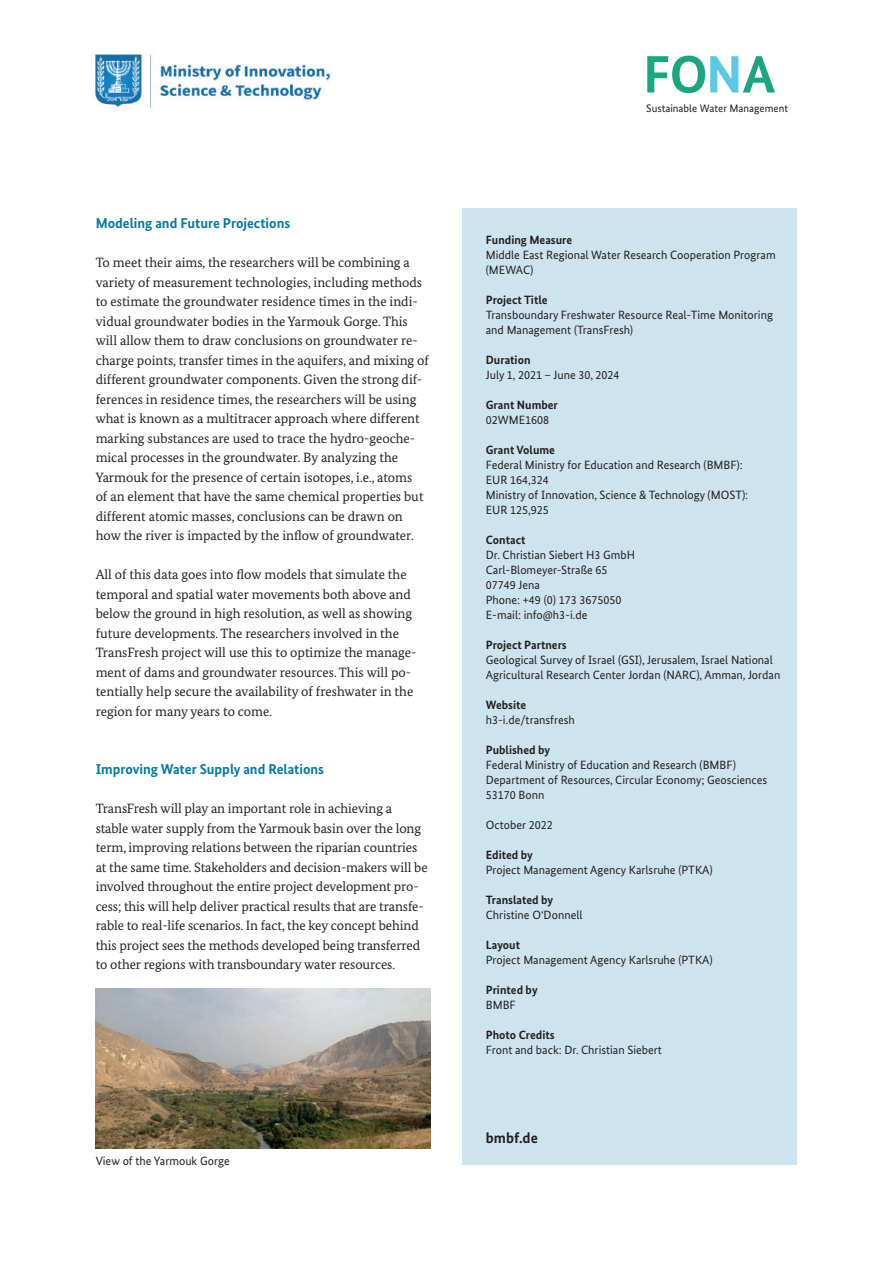
<style>
.page{position:relative;width:893px;height:1263px;background:#fff}
.page>*{position:absolute;margin:0;border:0;box-sizing:border-box;transform-origin:0 0}
.www_bmbf_de{font:700 15px "Bundes Sans";color:#231f20}
.Zwischentitel{font:700 14.25px "Bundes Sans";color:#0079a3}
.Fließtext{font:13.5px/19.5px "Bundes Serif";color:#231f20}
.Kastentext{font:12px/15px "Bundes Sans";color:#231f20}
.Kastentext-2{font:700 12px "Bundes Sans";color:#231f20}
.Abb{font:12px "Bundes Sans";color:#231f20}
.t1{font:10.95px "Bundes Sans";color:#231f20}
</style>
<div class="page">
<div style="left:462px;top:209px;width:335px;height:956px;background:#cde4ef"></div>
<img style="left:96px;top:989px;width:335px;height:159px">
<img style="left:95px;top:54px;width:236px;height:56px">
<svg style="left:647px;top:56px;width:128px;height:37px"></svg>
<h3 class="Zwischentitel" style="left:96px;top:215px;width:196px">Modeling and Future Projections</h3>
<p class="Fließtext" style="left:96px;top:253px;width:335px">To meet their aims, the researchers will be combining a variety of measurement technologies, including methods to estimate the groundwater residence times in the indi&shy;vidual groundwater bodies in the Yarmouk Gorge. This will allow them to draw conclusions on groundwater re&shy;charge points, transfer times in the aquifers, and mixing of different groundwater components. Given the strong dif&shy;ferences in residence times, the researchers will be using what is known as a multitracer approach where different marking substances are used to trace the hydro-geoche&shy;mical processes in the groundwater. By analyzing the Yarmouk for the presence of certain isotopes, i.e., atoms<br>of an element that have the same chemical properties but different atomic masses, conclusions can be drawn on how the river is impacted by the inflow of groundwater.</p>
<p class="Fließtext" style="left:96px;top:565px;width:322px">All of this data goes into flow models that simulate the temporal and spatial water movements both above and below the ground in high resolution, as well as showing future developments. The researchers involved in the TransFresh project will use this to optimize the manage&shy;ment of dams and groundwater resources. This will po&shy;tentially help secure the availability of freshwater in the region for many years to come.</p>
<h3 class="Zwischentitel" style="left:96px;top:761px;width:230px">Improving Water Supply and Relations</h3>
<p class="Fließtext" style="left:96px;top:799px;width:298px">TransFresh will play an important role in achieving a</p>
<p class="Fließtext" style="left:96px;top:818px;width:333px">stable water supply from the Yarmouk basin over the long term, improving relations between the riparian countries at the same time. Stakeholders and decision-makers will be involved throughout the entire project development pro&shy;cess; this will help deliver practical results that are transfe&shy;rable to real-life scenarios. In fact, the key concept behind this project sees the methods developed being transferred to other regions with transboundary water resources.</p>
<p class="Abb" style="left:96px;top:1154px;width:136px">View of the Yarmouk Gorge</p>
<p class="t1" style="left:646px;top:102px;width:143px">Sustainable Water Management</p>
<p class="Kastentext-2" style="left:486px;top:233px;width:88px">Funding Measure</p>
<p class="Kastentext" style="left:486px;top:248px;width:291px">Middle East Regional Water Research Cooperation Program (MEWAC)</p>
<p class="Kastentext-2" style="left:486px;top:293px;width:63px">Project Title</p>
<p class="Kastentext" style="left:486px;top:308px;width:289px">Transboundary Freshwater Resource Real-Time Monitoring and Management (TransFresh)</p>
<p class="Kastentext-2" style="left:486px;top:353px;width:46px">Duration</p>
<p class="Kastentext" style="left:486px;top:368px;width:135px">July 1, 2021 – June 30, 2024</p>
<p class="Kastentext-2" style="left:486px;top:398px;width:74px">Grant Number</p>
<p class="Kastentext" style="left:486px;top:413px;width:65px">02WME1608</p>
<p class="Kastentext-2" style="left:486px;top:443px;width:71px">Grant Volume</p>
<p class="Kastentext" style="left:486px;top:458px;width:258px">Federal Ministry for Education and Research (BMBF):</p>
<p class="Kastentext" style="left:486px;top:473px;width:65px">EUR 164,324</p>
<p class="Kastentext" style="left:486px;top:488px;width:264px">Ministry of Innovation, Science &amp; Technology (MOST):</p>
<p class="Kastentext" style="left:486px;top:503px;width:65px">EUR 125,925</p>
<p class="Kastentext-2" style="left:486px;top:533px;width:41px">Contact</p>
<p class="Kastentext" style="left:486px;top:548px;width:151px">Dr. Christian Siebert H3 GmbH</p>
<p class="Kastentext" style="left:486px;top:563px;width:123px">Carl-Blomeyer-Straße 65</p>
<p class="Kastentext" style="left:486px;top:578px;width:56px">07749 Jena</p>
<p class="Kastentext" style="left:486px;top:593px;width:137px">Phone: +49 (0) 173 3675050</p>
<p class="Kastentext" style="left:486px;top:608px;width:103px">E-mail: info@h3-i.de</p>
<p class="Kastentext-2" style="left:486px;top:638px;width:82px">Project Partners</p>
<p class="Kastentext" style="left:486px;top:653px;width:296px">Geological Survey of Israel (GSI), Jerusalem, Israel National<br>Agricultural Research Center Jordan (NARC), Amman, Jordan</p>
<p class="Kastentext-2" style="left:486px;top:698px;width:42px">Website</p>
<p class="Kastentext" style="left:486px;top:713px;width:90px">h3-i.de/transfresh</p>
<p class="Kastentext-2" style="left:486px;top:743px;width:66px">Published by</p>
<p class="Kastentext" style="left:486px;top:758px;width:252px">Federal Ministry of Education and Research (BMBF)</p>
<p class="Kastentext" style="left:486px;top:773px;width:283px">Department of Resources, Circular Economy; Geosciences</p>
<p class="Kastentext" style="left:486px;top:788px;width:60px">53170 Bonn</p>
<p class="Kastentext" style="left:486px;top:818px;width:68px">October 2022</p>
<p class="Kastentext-2" style="left:486px;top:848px;width:49px">Edited by</p>
<p class="Kastentext" style="left:486px;top:863px;width:228px">Project Management Agency Karlsruhe (PTKA)</p>
<p class="Kastentext-2" style="left:486px;top:893px;width:69px">Translated by</p>
<p class="Kastentext" style="left:486px;top:908px;width:98px">Christine O‘Donnell</p>
<p class="Kastentext-2" style="left:486px;top:938px;width:36px">Layout</p>
<p class="Kastentext" style="left:486px;top:953px;width:228px">Project Management Agency Karlsruhe (PTKA)</p>
<p class="Kastentext-2" style="left:486px;top:983px;width:53px">Printed by</p>
<p class="Kastentext" style="left:486px;top:998px;width:31px">BMBF</p>
<p class="Kastentext-2" style="left:486px;top:1028px;width:70px">Photo Credits</p>
<p class="Kastentext" style="left:486px;top:1043px;width:178px">Front and back: Dr. Christian Siebert</p>
<p class="www_bmbf_de" style="left:486px;top:1129px;width:54px">bmbf.de</p>
</div>
